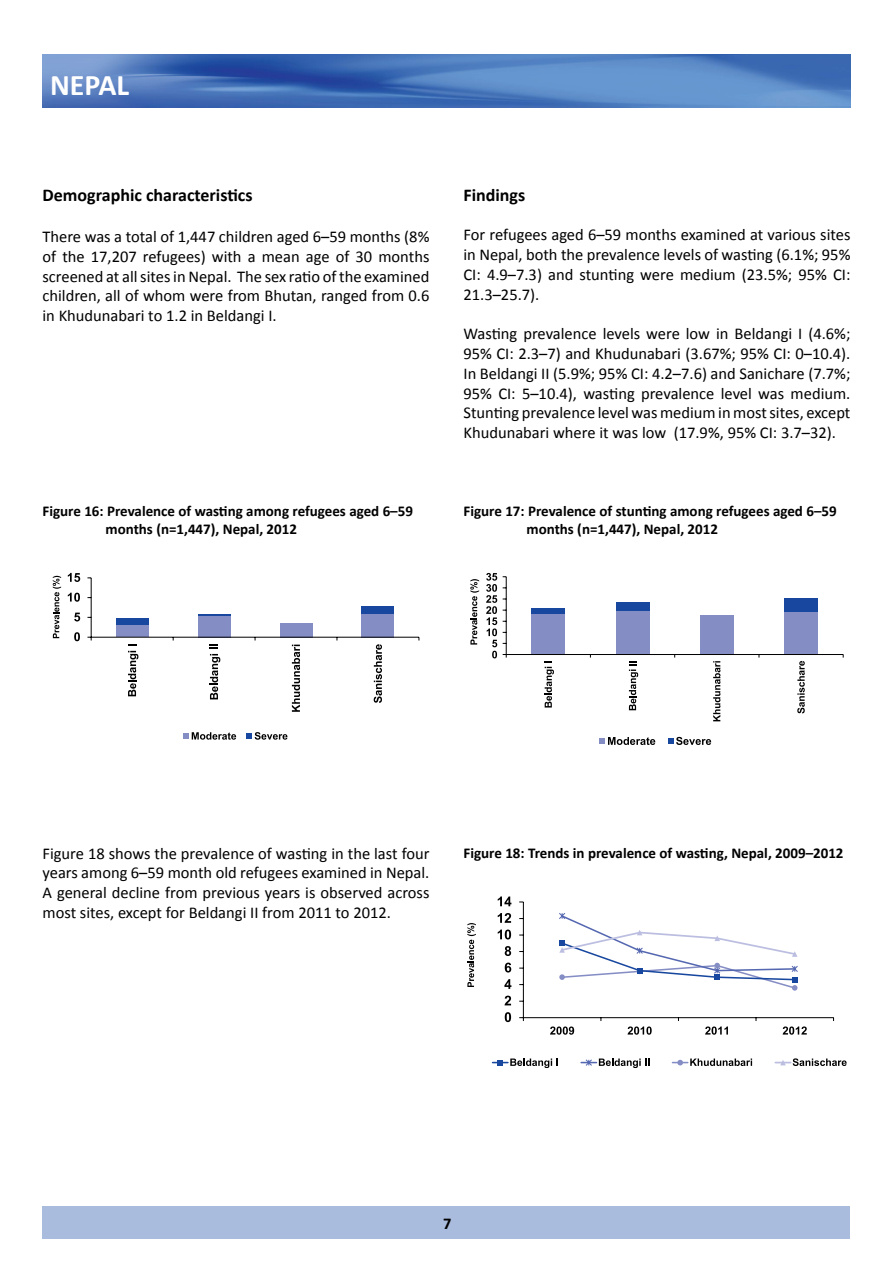
<style>
.page{position:relative;width:893px;height:1263px;background:#fff}
.page>*{position:absolute;margin:0;border:0;box-sizing:border-box;transform-origin:0 0}
.t1{font:700 30px "Calibri";color:#fff}
.t2{font:700 18px "Calibri";color:#000}
.t3{font:16.5px/19.8px "Calibri";color:#000;text-align:justify}
.t4{font:700 16.5px "Calibri";color:#000}
.t5{font:700 15px/18px "Calibri";color:#000}
</style>
<div class="page">
<div style="left:43px;top:1206px;width:807px;height:33px;background:#aabcde"></div>
<img style="left:43px;top:54px;width:807px;height:54px">
<div style="left:116px;top:625px;width:33px;height:12px;background:#858dc5"></div>
<div style="left:198px;top:616px;width:32px;height:21px;background:#858dc5"></div>
<div style="left:280px;top:623px;width:32px;height:14px;background:#858dc5"></div>
<div style="left:362px;top:614px;width:32px;height:23px;background:#858dc5"></div>
<div style="left:116px;top:619px;width:33px;height:6px;background:#17479e"></div>
<hr style="left:198px;top:614px;width:32px;height:2px;background:#17479e">
<div style="left:362px;top:606px;width:32px;height:8px;background:#17479e"></div>
<hr style="left:91px;top:578px;width:1px;height:59px;background:#000">
<hr style="left:91px;top:637px;width:328px;height:1px;background:#000">
<svg style="left:74px;top:632px;width:6px;height:9px"></svg>
<svg style="left:74px;top:613px;width:6px;height:8px"></svg>
<svg style="left:68px;top:593px;width:12px;height:9px"></svg>
<svg style="left:68px;top:573px;width:12px;height:9px"></svg>
<svg style="left:128px;top:645px;width:10px;height:51px"></svg>
<svg style="left:210px;top:644px;width:10px;height:55px"></svg>
<svg style="left:292px;top:645px;width:8px;height:67px"></svg>
<svg style="left:374px;top:644px;width:8px;height:59px"></svg>
<svg style="left:53px;top:576px;width:8px;height:62px"></svg>
<svg style="left:184px;top:732px;width:52px;height:8px"></svg>
<svg style="left:247px;top:732px;width:40px;height:8px"></svg>
<div style="left:531px;top:614px;width:34px;height:40px;background:#858dc5"></div>
<div style="left:616px;top:610px;width:33px;height:44px;background:#858dc5"></div>
<div style="left:700px;top:615px;width:34px;height:39px;background:#858dc5"></div>
<div style="left:784px;top:611px;width:34px;height:43px;background:#858dc5"></div>
<div style="left:531px;top:608px;width:34px;height:6px;background:#17479e"></div>
<div style="left:616px;top:602px;width:33px;height:8px;background:#17479e"></div>
<div style="left:784px;top:598px;width:34px;height:13px;background:#17479e"></div>
<hr style="left:506px;top:577px;width:1px;height:77px;background:#000">
<hr style="left:506px;top:654px;width:337px;height:1px;background:#000">
<svg style="left:486px;top:573px;width:11px;height:85px"></svg>
<svg style="left:545px;top:661px;width:9px;height:46px"></svg>
<svg style="left:629px;top:661px;width:9px;height:49px"></svg>
<svg style="left:713px;top:661px;width:7px;height:60px"></svg>
<svg style="left:797px;top:661px;width:8px;height:52px"></svg>
<svg style="left:470px;top:579px;width:9px;height:65px"></svg>
<svg style="left:599px;top:737px;width:56px;height:8px"></svg>
<svg style="left:668px;top:737px;width:43px;height:8px"></svg>
<hr style="left:523px;top:902px;width:1px;height:116px;background:#000">
<svg style="left:498px;top:896px;width:13px;height:10px"></svg>
<svg style="left:467px;top:923px;width:9px;height:64px"></svg>
<svg style="left:491px;top:912px;width:356px;height:156px"></svg>
<h1 class="t1" style="left:50px;top:66px;width:81px">NEPAL</h1>
<p class="t2" style="left:43px;top:183px;width:212px">Demographic characteristics</p>
<p class="t3" style="left:43px;top:226px;width:388px">There was a total of 1,447 children aged 6–59 months (8% of the 17,207 refugees) with a mean age of 30 months screened at all sites in Nepal. The sex ratio of the examined children, all of whom were from Bhutan, ranged from 0.6 in Khudunabari to 1.2 in Beldangi I.</p>
<p class="t5" style="left:106px;top:502px;width:309px;text-indent:-63px">Figure 16: Prevalence of wasting among refugees aged 6–59 months (n=1,447), Nepal, 2012</p>
<p class="t2" style="left:463px;top:183px;width:63px">Findings</p>
<p class="t3" style="left:463px;top:224px;width:388px">For refugees aged 6–59 months examined at various sites in Nepal, both the prevalence levels of wasting (6.1%; 95% CI: 4.9–7.3) and stunting were medium (23.5%; 95% CI:<br>21.3–25.7).</p>
<p class="t3" style="left:463px;top:323px;width:388px">Wasting prevalence levels were low in Beldangi I (4.6%; 95% CI: 2.3–7) and Khudunabari (3.67%; 95% CI: 0–10.4).<br>In Beldangi II (5.9%; 95% CI: 4.2–7.6) and Sanichare (7.7%; 95% CI: 5–10.4), wasting prevalence level was medium.<br>Stunting prevalence level was medium in most sites, except Khudunabari where it was low (17.9%, 95% CI: 3.7–32).</p>
<p class="t5" style="left:526px;top:502px;width:312px;text-indent:-63px">Figure 17: Prevalence of stunting among refugees aged 6–59 months (n=1,447), Nepal, 2012</p>
<p class="t3" style="left:43px;top:842px;width:388px">Figure 18 shows the prevalence of wasting in the last four years among 6–59 month old refugees examined in Nepal.<br>A general decline from previous years is observed across most sites, except for Beldangi II from 2011 to 2012.</p>
<p class="t5" style="left:463px;top:843px;width:382px">Figure 18: Trends in prevalence of wasting, Nepal, 2009–2012</p>
<p class="t4" style="left:443px;top:1213px;width:10px">7</p>
</div>
